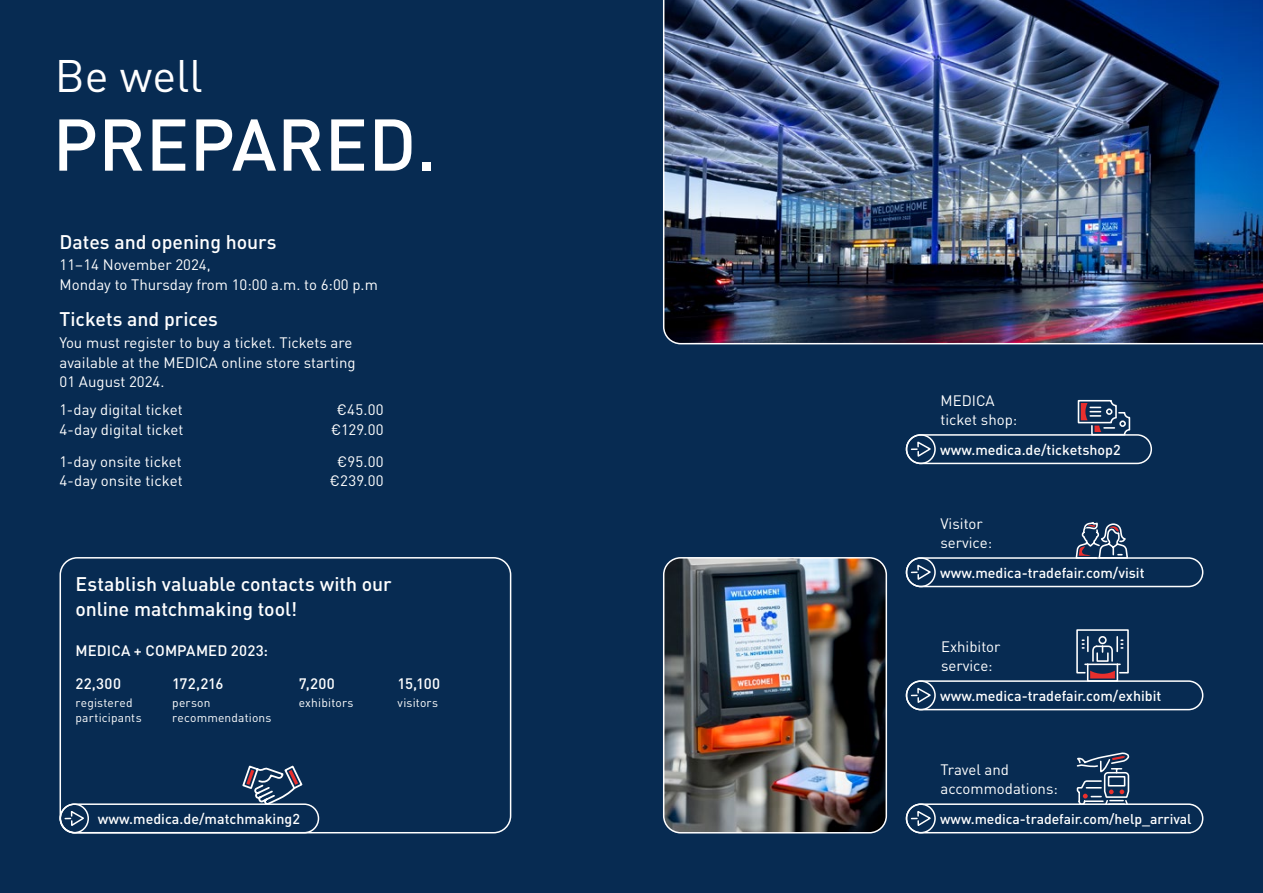
<style>
.page{position:relative;width:1263px;height:893px;background:#072b52}
.page>*{position:absolute;margin:0;border:0;box-sizing:border-box;transform-origin:0 0}
.t1{font:500 72px "DIN Pro";letter-spacing:.005em;color:#fff}
.t2{font:45px "DIN Pro";color:#fff}
.t3{font:500 19.5px/25.5px "DIN Pro";color:#fff}
.t4{font:15px/19.5px "DIN Pro";color:#fff}
.t5{font:500 15px/32.7px "DIN Pro";letter-spacing:.005em;color:#fff}
.t6{font:500 14.25px "DIN Pro";color:#fff}
.t7{font:500 13.95px "DIN Pro";color:#fff}
.t8{font:12px/14.2px "DIN Pro";letter-spacing:.015em;color:#fff}
</style>
<div class="page">
<img style="left:663px;top:0;width:600px;height:345px">
<img style="left:664px;top:560px;width:222px;height:273px">
<div style="left:663px;top:557px;width:224px;height:276px;border:2px solid #fff;border-radius:17px"></div>
<svg style="left:59px;top:557px;width:453px;height:277px"></svg>
<div style="left:60px;top:803px;width:29px;height:30px;border:2px solid #fff;border-radius:50%"></div>
<svg style="left:64px;top:809px;width:22px;height:19px"></svg>
<div style="left:60px;top:803px;width:259px;height:30px;border:2px solid #fff;border-radius:14px"></div>
<svg style="left:241px;top:756px;width:63px;height:49px"></svg>
<div style="left:906px;top:434px;width:30px;height:30px;border:2px solid #fff;border-radius:50%"></div>
<svg style="left:910px;top:440px;width:23px;height:19px"></svg>
<div style="left:906px;top:434px;width:246px;height:30px;border:2px solid #fff;border-radius:14px"></div>
<svg style="left:1077px;top:399px;width:54px;height:37px"></svg>
<div style="left:906px;top:557px;width:30px;height:30px;border:2px solid #fff;border-radius:50%"></div>
<svg style="left:910px;top:563px;width:23px;height:19px"></svg>
<div style="left:906px;top:557px;width:297px;height:30px;border:2px solid #fff;border-radius:14px"></div>
<svg style="left:1074px;top:522px;width:55px;height:38px"></svg>
<div style="left:906px;top:680px;width:30px;height:30px;border:2px solid #fff;border-radius:50%"></div>
<svg style="left:910px;top:686px;width:23px;height:19px"></svg>
<div style="left:906px;top:680px;width:297px;height:30px;border:2px solid #fff;border-radius:14px"></div>
<svg style="left:1075px;top:629px;width:54px;height:53px"></svg>
<div style="left:906px;top:803px;width:30px;height:30px;border:2px solid #fff;border-radius:50%"></div>
<svg style="left:910px;top:809px;width:23px;height:19px"></svg>
<div style="left:906px;top:803px;width:297px;height:30px;border:2px solid #fff;border-radius:14px"></div>
<svg style="left:1076px;top:752px;width:55px;height:54px"></svg>
<h2 class="t2" style="left:55px;top:45px;width:150px">Be well</h2>
<h1 class="t1" style="left:53px;top:96px;width:385px">PREPARED.</h1>
<h3 class="t3" style="left:60px;top:228px;width:218px">Dates and opening hours</h3>
<p class="t4" style="left:60px;top:255px;width:320px">11–14 November 2024,<br>Monday to Thursday from 10:00 a.m. to 6:00 p.m</p>
<h3 class="t3" style="left:60px;top:306px;width:160px">Tickets and prices</h3>
<p class="t4" style="left:60px;top:332px;width:298px">You must register to buy a ticket. Tickets are available at the MEDICA online store starting<br>01 August 2024.</p>
<p class="t4" style="left:60px;top:399px;width:125px">1-day digital ticket</p>
<p class="t4" style="left:337px;top:399px;width:49px">€45.00</p>
<p class="t4" style="left:60px;top:419px;width:126px">4-day digital ticket</p>
<p class="t4" style="left:331px;top:419px;width:54px">€129.00</p>
<p class="t4" style="left:60px;top:451px;width:124px">1-day onsite ticket</p>
<p class="t4" style="left:337px;top:451px;width:48px">€95.00</p>
<p class="t4" style="left:60px;top:470px;width:125px">4-day onsite ticket</p>
<p class="t4" style="left:330px;top:470px;width:55px">€239.00</p>
<h3 class="t3" style="left:75px;top:570px;width:318px">Establish valuable contacts with our online matchmaking tool!</h3>
<p class="t5" style="left:75px;top:634px;width:194px">MEDICA + COMPAMED 2023:<br>22,300</p>
<p class="t8" style="left:75px;top:695px;width:68px">registered participants</p>
<p class="t5" style="left:299px;top:666px;width:38px">7,200</p>
<p class="t8" style="left:299px;top:695px;width:56px">exhibitors</p>
<p class="t5" style="left:172px;top:666px;width:53px">172,216</p>
<p class="t8" style="left:172px;top:695px;width:101px">person recommendations</p>
<p class="t5" style="left:398px;top:666px;width:44px">15,100</p>
<p class="t8" style="left:398px;top:695px;width:42px">visitors</p>
<p class="t6" style="left:98px;top:809px;width:204px">www.medica.de/matchmaking2</p>
<p class="t4" style="left:940px;top:390px;width:78px">MEDICA ticket shop:</p>
<p class="t6" style="left:940px;top:440px;width:182px">www.medica.de/ticketshop2</p>
<p class="t4" style="left:940px;top:513px;width:53px">Visitor service:</p>
<p class="t6" style="left:940px;top:563px;width:206px">www.medica-tradefair.com/visit</p>
<p class="t4" style="left:941px;top:636px;width:61px">Exhibitor service:</p>
<p class="t6" style="left:940px;top:686px;width:223px">www.medica-tradefair.com/exhibit</p>
<p class="t4" style="left:940px;top:759px;width:119px">Travel and accommodations:</p>
<p class="t7" style="left:940px;top:809px;width:253px">www.medica-tradefair.com/help_arrival</p>
</div>
